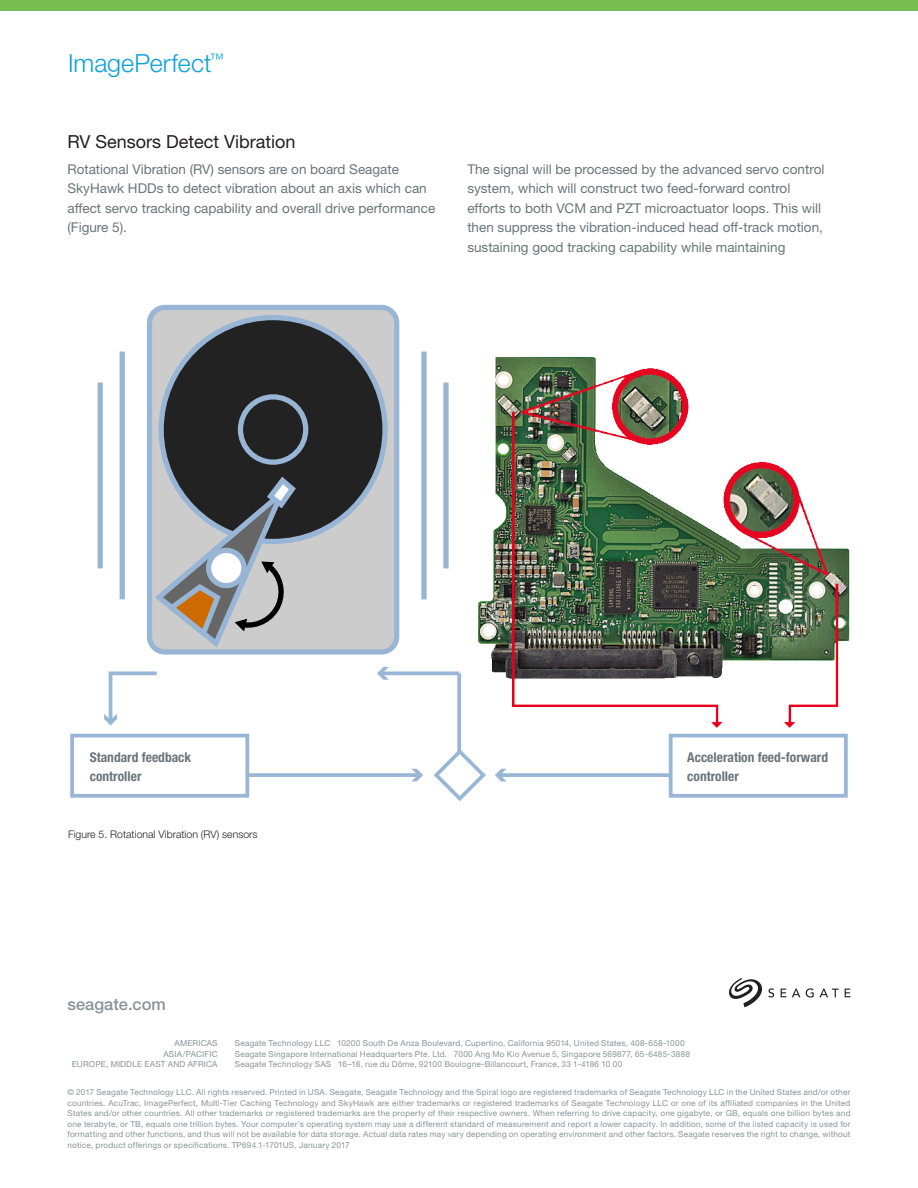
<style>
.page{position:relative;width:918px;height:1188px;background:#fff}
.page>*{position:absolute;margin:0;border:0;box-sizing:border-box;transform-origin:0 0}
.Header_-_for_2nd__3r{font:300 25.05px "Helvetica Neue LT Std";color:#0ca0dc}
.Body_Bullets{font:18px "Helvetica Neue LT Std";color:#231f20}
.CTA{font:500 16.5px "Helvetica Neue LT Std";color:#89939a}
.Body_Bullets-2{font:13.5px/19.5px "Helvetica Neue LT Std";color:#6a747b}
.Body_Bullets-3{font:700 condensed 13.5px/19.5px "Helvetica Neue LT Std";color:#6a747b}
.Body_Bullets-4{font:300 10.5px "Helvetica Neue LT Std";color:#231f20}
.Legal_Copy{font:8.25px/10.5px "Helvetica Neue LT Std";letter-spacing:.02em;color:#89939a;text-align:justify}
.HQ_Address{font:8.25px "Helvetica Neue LT Std";letter-spacing:.02em;color:#89939a}
</style>
<div class="page">
<div style="left:0;top:0;width:918px;height:11px;background:#77be4e"></div>
<div style="left:120px;top:352px;width:5px;height:247px;background:#98b5d5"></div>
<div style="left:98px;top:383px;width:5px;height:185px;background:#98b5d5"></div>
<div style="left:421px;top:352px;width:6px;height:247px;background:#98b5d5"></div>
<div style="left:443px;top:383px;width:6px;height:185px;background:#98b5d5"></div>
<div style="left:150px;top:307px;width:247px;height:345px;background:#ccc;border-radius:15px"></div>
<div style="left:147px;top:305px;width:252px;height:350px;border:5px solid #98b5d5;border-radius:15px"></div>
<div style="left:161px;top:318px;width:224px;height:223px;background:#222;border-radius:50%"></div>
<div style="left:238px;top:394px;width:70px;height:71px;border:5px solid #98b5d5;border-radius:50%"></div>
<svg style="left:152px;top:473px;width:147px;height:179px"></svg>
<img style="left:478px;top:357px;width:372px;height:441px">
<hr style="left:109px;top:673px;width:3px;height:48px;background:#99b6d6">
<svg style="left:104px;top:714px;width:13px;height:12px"></svg>
<svg style="left:109px;top:671px;width:48px;height:4px"></svg>
<svg style="left:389px;top:671px;width:70px;height:4px"></svg>
<svg style="left:377px;top:667px;width:12px;height:13px"></svg>
<svg style="left:457px;top:673px;width:4px;height:73px"></svg>
<div style="left:70px;top:734px;width:179px;height:64px;border:4px solid #99b6d6"></div>
<svg style="left:247px;top:773px;width:164px;height:4px"></svg>
<svg style="left:411px;top:769px;width:12px;height:12px"></svg>
<svg style="left:434px;top:746px;width:55px;height:55px"></svg>
<div style="left:669px;top:734px;width:179px;height:64px;border:4px solid #99b6d6"></div>
<svg style="left:507px;top:773px;width:164px;height:4px"></svg>
<svg style="left:495px;top:769px;width:12px;height:12px"></svg>
<svg style="left:768px;top:988px;width:6px;height:10px"></svg>
<svg style="left:781px;top:989px;width:5px;height:8px"></svg>
<svg style="left:792px;top:989px;width:8px;height:8px"></svg>
<svg style="left:806px;top:988px;width:33px;height:10px"></svg>
<svg style="left:845px;top:989px;width:5px;height:8px"></svg>
<svg style="left:729px;top:978px;width:33px;height:29px"></svg>
<p class="Header_-_for_2nd__3r" style="left:68px;top:48px;width:158px">ImagePerfect<sup>™</sup></p>
<p class="Body_Bullets" style="left:68px;top:131px;width:230px">RV Sensors Detect Vibration</p>
<p class="Body_Bullets-2" style="left:68px;top:159px;width:369px">Rotational Vibration (RV) sensors are on board Seagate SkyHawk HDDs to detect vibration about an axis which can affect servo tracking capability and overall drive performance (Figure 5).</p>
<p class="Body_Bullets-2" style="left:467px;top:159px;width:359px">The signal will be processed by the advanced servo control system, which will construct two feed-forward control efforts to both VCM and PZT microactuator loops. This will then suppress the vibration-induced head off-track motion, sustaining good tracking capability while maintaining</p>
<p class="Body_Bullets-3" style="left:90px;top:747px;width:103px">Standard feedback controller</p>
<p class="Body_Bullets-3" style="left:687px;top:747px;width:142px">Acceleration feed-forward controller</p>
<p class="Body_Bullets-4" style="left:68px;top:828px;width:191px">Figure 5. Rotational Vibration (RV) sensors</p>
<p class="CTA" style="left:68px;top:995px;width:100px">seagate.com</p>
<p class="HQ_Address" style="left:175px;top:1039px;width:45px">AMERICAS</p>
<p class="HQ_Address" style="left:235px;top:1039px;width:451px">Seagate Technology LLC 10200 South De Anza Boulevard, Cupertino, California 95014, United States, 408-658-1000</p>
<p class="HQ_Address" style="left:163px;top:1049px;width:56px">ASIA/PACIFIC</p>
<p class="HQ_Address" style="left:235px;top:1049px;width:457px">Seagate Singapore International Headquarters Pte. Ltd. 7000 Ang Mo Kio Avenue 5, Singapore 569877, 65-6485-3888</p>
<p class="HQ_Address" style="left:72px;top:1060px;width:147px">EUROPE, MIDDLE EAST AND AFRICA</p>
<p class="HQ_Address" style="left:235px;top:1060px;width:389px">Seagate Technology SAS 16–18, rue du Dôme, 92100 Boulogne-Billancourt, France, 33 1-4186 10 00</p>
<p class="Legal_Copy" style="left:68px;top:1087px;width:785px">© 2017 Seagate Technology LLC. All rights reserved. Printed in USA. Seagate, Seagate Technology and the Spiral logo are registered trademarks of Seagate Technology LLC in the United States and/or other countries. AcuTrac, ImagePerfect, Multi-Tier Caching Technology and SkyHawk are either trademarks or registered trademarks of Seagate Technology LLC or one of its affiliated companies in the United States and/or other countries. All other trademarks or registered trademarks are the property of their respective owners. When referring to drive capacity, one gigabyte, or GB, equals one billion bytes and one terabyte, or TB, equals one trillion bytes. Your computer’s operating system may use a different standard of measurement and report a lower capacity. In addition, some of the listed capacity is used for formatting and other functions, and thus will not be available for data storage. Actual data rates may vary depending on operating environment and other factors. Seagate reserves the right to change, without notice, product offerings or specifications. TP694.1-1701US, January 2017</p>
</div>
